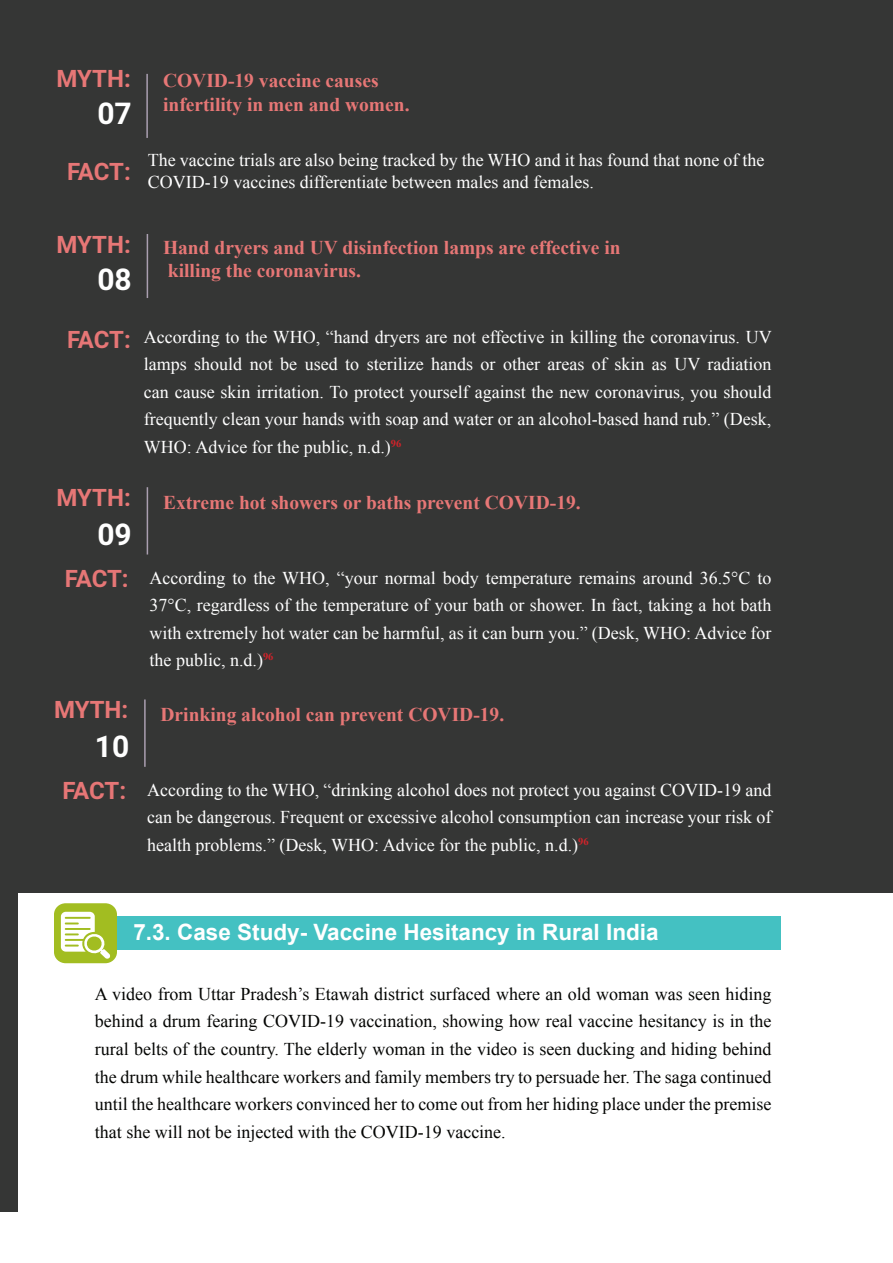
<style>
.page{position:relative;width:893px;height:1263px;background:#fff}
.page>*{position:absolute;margin:0;border:0;box-sizing:border-box;transform-origin:0 0}
.t1{font:700 30px "Roboto";color:#fff}
.t2{font:700 24px "Roboto";color:#e77776}
.t3{font:700 24px "Roboto";letter-spacing:-.015em;color:#e67676}
.t4{font:700 22.5px "Arial";color:#fff}
.t5{font:700 19.5px "Times New Roman";color:#e77776}
.t6{font:18px/27.6px "Times New Roman";color:#fff;text-align:justify}
.Paragraph_Style_2{font:18px/27.6px "Times New Roman";color:#040503;text-align:justify}
</style>
<div class="page">
<div style="left:0;top:0;width:893px;height:893px;background:#353635"></div>
<hr style="left:147px;top:234px;width:1px;height:64px;background:#aa9fb0">
<hr style="left:147px;top:487px;width:1px;height:67px;background:#aa9fb0">
<hr style="left:144px;top:699px;width:2px;height:68px;background:#aa9fb0">
<div style="left:104px;top:916px;width:677px;height:34px;background:#44c1c2"></div>
<div style="left:54px;top:903px;width:63px;height:60px;background:#a2bd21;border-radius:11px"></div>
<svg style="left:61px;top:912px;width:49px;height:47px"></svg>
<hr style="left:146px;top:74px;width:2px;height:64px;background:#aa9fb0">
<div style="left:0;top:1px;width:18px;height:1211px;background:#353635"></div>
<p class="t2" style="left:57px;top:62px;width:76px">MYTH:</p>
<p class="t1" style="left:97px;top:92px;width:36px">07</p>
<p class="t3" style="left:67px;top:155px;width:65px">FACT:</p>
<p class="t5" style="left:163px;top:67px;width:217px">COVID-19 vaccine causes</p>
<p class="t5" style="left:163px;top:91px;width:248px">infertility in men and women.</p>
<p class="t6" style="left:148px;top:149px;width:618px;line-height:21.6px">The vaccine trials are also being tracked by the WHO and it has found that none of the<br>COVID-19 vaccines differentiate between males and females.</p>
<p class="t2" style="left:57px;top:228px;width:76px">MYTH:</p>
<p class="t1" style="left:97px;top:259px;width:36px">08</p>
<p class="t5" style="left:163px;top:234px;width:459px">Hand dryers and UV disinfection lamps are effective in</p>
<p class="t5" style="left:168px;top:257px;width:195px">killing the coronavirus.</p>
<p class="t3" style="left:67px;top:323px;width:65px">FACT:</p>
<p class="t6" style="left:144px;top:322px;width:629px">According to the WHO, “hand dryers are not effective in killing the coronavirus. UV lamps should not be used to sterilize hands or other areas of skin as UV radiation can cause skin irritation. To protect yourself against the new coronavirus, you should frequently clean your hands with soap and water or an alcohol-based hand rub.” (Desk, WHO: Advice for the public, n.d.)<sup>96</sup></p>
<p class="t2" style="left:57px;top:480px;width:76px">MYTH:</p>
<p class="t5" style="left:163px;top:489px;width:419px">Extreme hot showers or baths prevent COVID-19.</p>
<p class="t1" style="left:97px;top:513px;width:36px">09</p>
<p class="t6" style="left:150px;top:563px;width:623px">According to the WHO, “your normal body temperature remains around 36.5°C to 37°C, regardless of the temperature of your bath or shower. In fact, taking a hot bath with extremely hot water can be harmful, as it can burn you.” (Desk, WHO: Advice for the public, n.d.)<sup>96</sup></p>
<p class="t3" style="left:65px;top:561px;width:65px">FACT:</p>
<p class="t2" style="left:54px;top:693px;width:76px">MYTH:</p>
<p class="t5" style="left:161px;top:701px;width:345px">Drinking alcohol can prevent COVID-19.</p>
<p class="t1" style="left:95px;top:725px;width:36px">10</p>
<p class="t6" style="left:147px;top:776px;width:626px">According to the WHO, “drinking alcohol does not protect you against COVID-19 and can be dangerous. Frequent or excessive alcohol consumption can increase your risk of health problems.” (Desk, WHO: Advice for the public, n.d.)<sup>96</sup></p>
<p class="t3" style="left:62px;top:773px;width:65px">FACT:</p>
<p class="t4" style="left:133px;top:917px;width:527px">7.3. Case Study- Vaccine Hesitancy in Rural India</p>
<p class="Paragraph_Style_2" style="left:95px;top:980px;width:678px">A video from Uttar Pradesh’s Etawah district surfaced where an old woman was seen hiding behind a drum fearing COVID-19 vaccination, showing how real vaccine hesitancy is in the rural belts of the country. The elderly woman in the video is seen ducking and hiding behind the drum while healthcare workers and family members try to persuade her. The saga continued until the healthcare workers convinced her to come out from her hiding place under the premise that she will not be injected with the COVID-19 vaccine.</p>
</div>
